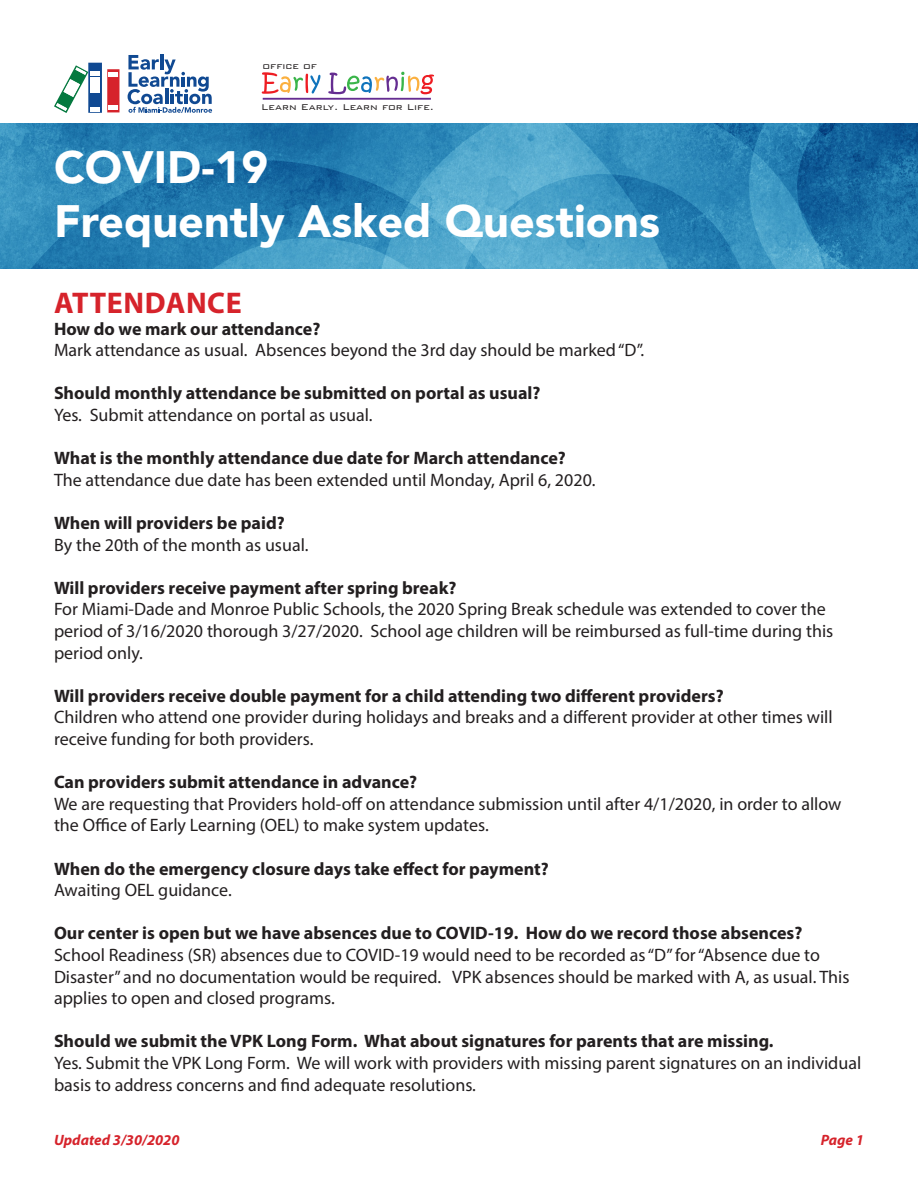
<style>
.page{position:relative;width:918px;height:1188px;background:#fff}
.page>*{position:absolute;margin:0;border:0;box-sizing:border-box;transform-origin:0 0}
.t1{font:900 45px "Avenir LT Std";color:#fff}
.t2{font:700 30px "Myriad Pro";letter-spacing:.02em;color:#d6232b}
.t3{font:18px/21.6px "Myriad Pro";color:#231f20}
.t4{font:700 18px "Myriad Pro";color:#231f20}
.t5{font:italic 700 15px "Myriad Pro";color:#d6232b}
.t6{font:300 11.25px "Bank Gothic BT";color:#231f20}
</style>
<div class="page">
<img style="left:0;top:123px;width:918px;height:145px">
<hr style="left:160px;top:54px;width:3px;height:15px;background:#104992">
<svg style="left:128px;top:55px;width:84px;height:58px"></svg>
<svg style="left:54px;top:63px;width:65px;height:50px"></svg>
<svg style="left:262px;top:72px;width:58px;height:22px"></svg>
<svg style="left:328px;top:72px;width:106px;height:22px"></svg>
<hr style="left:263px;top:98px;width:168px;height:2px;background:#652d91">
<p class="t6" style="left:263px;top:60px;width:56px">office of</p>
<p class="t6" style="left:261px;top:101px;width:174px">Learn Early. Learn for Life.</p>
<p class="t1" style="left:54px;top:141px;width:216px">COVID-19</p>
<p class="t1" style="left:54px;top:195px;width:607px">Frequently Asked Questions</p>
<p class="t2" style="left:54px;top:283px;width:189px">ATTENDANCE</p>
<p class="t4" style="left:54px;top:317px;width:268px">How do we mark our attendance?</p>
<p class="t3" style="left:54px;top:339px;width:592px">Mark attendance as usual. Absences beyond the 3rd day should be marked “D”.</p>
<p class="t4" style="left:54px;top:381px;width:488px">Should monthly attendance be submitted on portal as usual?</p>
<p class="t3" style="left:54px;top:404px;width:320px">Yes. Submit attendance on portal as usual.</p>
<p class="t4" style="left:54px;top:446px;width:513px">What is the monthly attendance due date for March attendance?</p>
<p class="t3" style="left:54px;top:469px;width:543px">The attendance due date has been extended until Monday, April 6, 2020.</p>
<p class="t4" style="left:54px;top:511px;width:232px">When will providers be paid?</p>
<p class="t3" style="left:54px;top:533px;width:256px">By the 20th of the month as usual.</p>
<p class="t4" style="left:54px;top:576px;width:404px">Will providers receive payment after spring break?</p>
<p class="t3" style="left:54px;top:598px;width:781px">For Miami-Dade and Monroe Public Schools, the 2020 Spring Break schedule was extended to cover the period of 3/16/2020 thorough 3/27/2020. School age children will be reimbursed as full-time during this period only.</p>
<p class="t4" style="left:54px;top:684px;width:671px">Will providers receive double payment for a child attending two different providers?</p>
<p class="t3" style="left:54px;top:706px;width:780px">Children who attend one provider during holidays and breaks and a different provider at other times will receive funding for both providers.</p>
<p class="t4" style="left:54px;top:770px;width:365px">Can providers submit attendance in advance?</p>
<p class="t3" style="left:54px;top:793px;width:789px">We are requesting that Providers hold-off on attendance submission until after 4/1/2020, in order to allow the Office of Early Learning (OEL) to make system updates.</p>
<p class="t4" style="left:54px;top:857px;width:496px">When do the emergency closure days take effect for payment?</p>
<p class="t3" style="left:54px;top:879px;width:179px">Awaiting OEL guidance.</p>
<p class="t4" style="left:54px;top:921px;width:750px">Our center is open but we have absences due to COVID-19. How do we record those absences?</p>
<p class="t3" style="left:54px;top:944px;width:797px">School Readiness (SR) absences due to COVID-19 would need to be recorded as “D” for “Absence due to<br>Disaster” and no documentation would be required. VPK absences should be marked with A, as usual. This applies to open and closed programs.</p>
<p class="t4" style="left:54px;top:1029px;width:721px">Should we submit the VPK Long Form. What about signatures for parents that are missing.</p>
<p class="t3" style="left:54px;top:1052px;width:809px">Yes. Submit the VPK Long Form. We will work with providers with missing parent signatures on an individual basis to address concerns and find adequate resolutions.</p>
<p class="t5" style="left:54px;top:1130px;width:127px">Updated 3/30/2020</p>
<p class="t5" style="left:821px;top:1130px;width:45px">Page 1</p>
</div>
